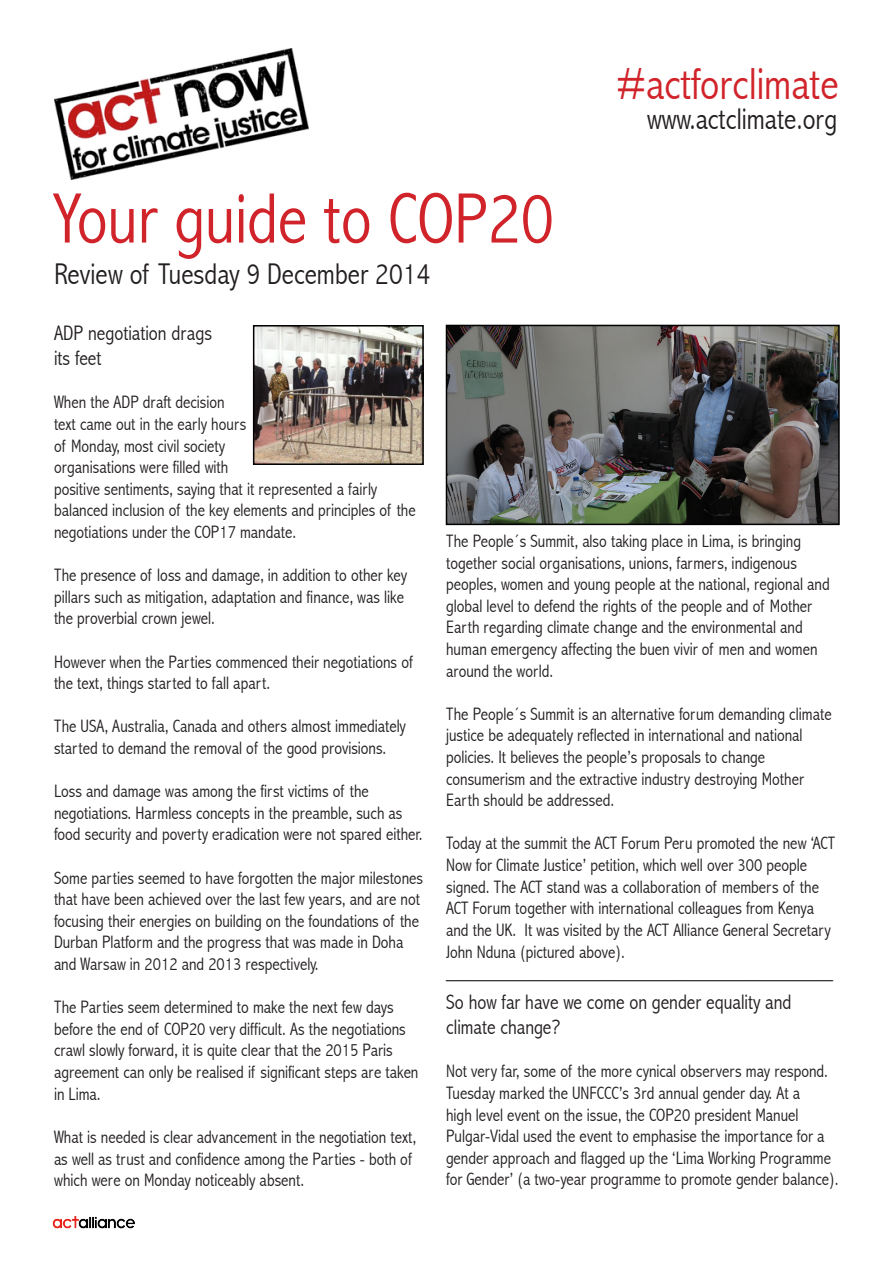
<style>
.page{position:relative;width:893px;height:1263px;background:#fff}
.page>*{position:absolute;margin:0;border:0;box-sizing:border-box;transform-origin:0 0}
.Newsletter_Heading{font:300 condensed 72px "Abadi";color:#d1232a}
.t1{font:300 condensed 45px "Abadi";color:#d1232a}
.Date{font:300 condensed 30px "Abadi";color:#231f20}
.In_text_heading{font:300 condensed 21px "Abadi";color:#231f20}
.Body_text{font:300 condensed 18px/21.6px "Abadi";color:#231f20}
</style>
<div class="page">
<img style="left:54px;top:49px;width:255px;height:130px">
<img style="left:449px;top:328px;width:388px;height:194px">
<div style="left:446px;top:325px;width:394px;height:200px;border:2px solid #000"></div>
<img style="left:52px;top:1216px;width:83px;height:13px">
<img style="left:256px;top:328px;width:165px;height:134px">
<div style="left:253px;top:325px;width:171px;height:140px;border:2px solid #000"></div>
<p class="Newsletter_Heading" style="left:52px;top:177px;width:503px">Your guide to COP20</p>
<p class="Date" style="left:54px;top:257px;width:378px">Review of Tuesday 9 December 2014</p>
<p class="t1" style="left:616px;top:58px;width:224px">#actforclimate</p>
<p class="Date" style="left:647px;top:102px;width:192px">www.actclimate.org</p>
<p class="In_text_heading" style="left:54px;top:321px;width:160px">ADP negotiation drags</p>
<p class="In_text_heading" style="left:54px;top:346px;width:49px">its feet</p>
<p class="Body_text" style="left:54px;top:392px;width:172px">When the ADP draft decision</p>
<p class="Body_text" style="left:54px;top:413px;width:194px">text came out in the early hours</p>
<p class="Body_text" style="left:54px;top:435px;width:173px">of Monday, most civil society</p>
<p class="Body_text" style="left:54px;top:456px;width:176px">organisations were filled with</p>
<p class="Body_text" style="left:54px;top:478px;width:363px">positive sentiments, saying that it represented a fairly balanced inclusion of the key elements and principles of the negotiations under the COP17 mandate.</p>
<p class="Body_text" style="left:54px;top:564px;width:355px">The presence of loss and damage, in addition to other key pillars such as mitigation, adaptation and finance, was like the proverbial crown jewel.</p>
<p class="Body_text" style="left:54px;top:651px;width:360px">However when the Parties commenced their negotiations of the text, things started to fall apart.</p>
<p class="Body_text" style="left:54px;top:716px;width:353px">The USA, Australia, Canada and others almost immediately started to demand the removal of the good provisions.</p>
<p class="Body_text" style="left:54px;top:780px;width:316px">Loss and damage was among the first victims of the</p>
<p class="Body_text" style="left:54px;top:802px;width:370px">negotiations. Harmless concepts in the preamble, such as food security and poverty eradication were not spared either.</p>
<p class="Body_text" style="left:54px;top:867px;width:371px">Some parties seemed to have forgotten the major milestones that have been achieved over the last few years, and are not focusing their energies on building on the foundations of the Durban Platform and the progress that was made in Doha and Warsaw in 2012 and 2013 respectively.</p>
<p class="Body_text" style="left:54px;top:996px;width:353px">The Parties seem determined to make the next few days before the end of COP20 very difficult. As the negotiations crawl slowly forward, it is quite clear that the 2015 Paris</p>
<p class="Body_text" style="left:54px;top:1061px;width:366px">agreement can only be realised if significant steps are taken in Lima.</p>
<p class="Body_text" style="left:54px;top:1126px;width:364px">What is needed is clear advancement in the negotiation text, as well as trust and confidence among the Parties - both of which were on Monday noticeably absent.</p>
<p class="Body_text" style="left:446px;top:530px;width:356px">The People´s Summit, also taking place in Lima, is bringing together social organisations, unions, farmers, indigenous</p>
<p class="Body_text" style="left:446px;top:573px;width:385px">peoples, women and young people at the national, regional and global level to defend the rights of the people and of Mother Earth regarding climate change and the environmental and human emergency affecting the buen vivir of men and women around the world.</p>
<p class="Body_text" style="left:446px;top:703px;width:387px">The People´s Summit is an alternative forum demanding climate justice be adequately reflected in international and national</p>
<p class="Body_text" style="left:446px;top:746px;width:320px">policies. It believes the people’s proposals to change</p>
<p class="Body_text" style="left:446px;top:768px;width:359px">consumerism and the extractive industry destroying Mother<br>Earth should be addressed.</p>
<p class="Body_text" style="left:446px;top:833px;width:391px">Today at the summit the ACT Forum Peru promoted the new ‘ACT Now for Climate Justice’ petition, which well over 300 people signed. The ACT stand was a collaboration of members of the ACT Forum together with international colleagues from Kenya and the UK. It was visited by the ACT Alliance General Secretary John Nduna (pictured above).</p>
<p class="Body_text" style="left:446px;top:962px;width:389px">___________________________________________</p>
<p class="In_text_heading" style="left:446px;top:990px;width:347px">So how far have we come on gender equality and</p>
<p class="In_text_heading" style="left:446px;top:1015px;width:116px">climate change?</p>
<p class="Body_text" style="left:446px;top:1060px;width:394px">Not very far, some of the more cynical observers may respond.<br>Tuesday marked the UNFCCC’s 3rd annual gender day. At a<br>high level event on the issue, the COP20 president Manuel Pulgar-Vidal used the event to emphasise the importance for a gender approach and flagged up the ‘Lima Working Programme for Gender’ (a two-year programme to promote gender balance).</p>
</div>
